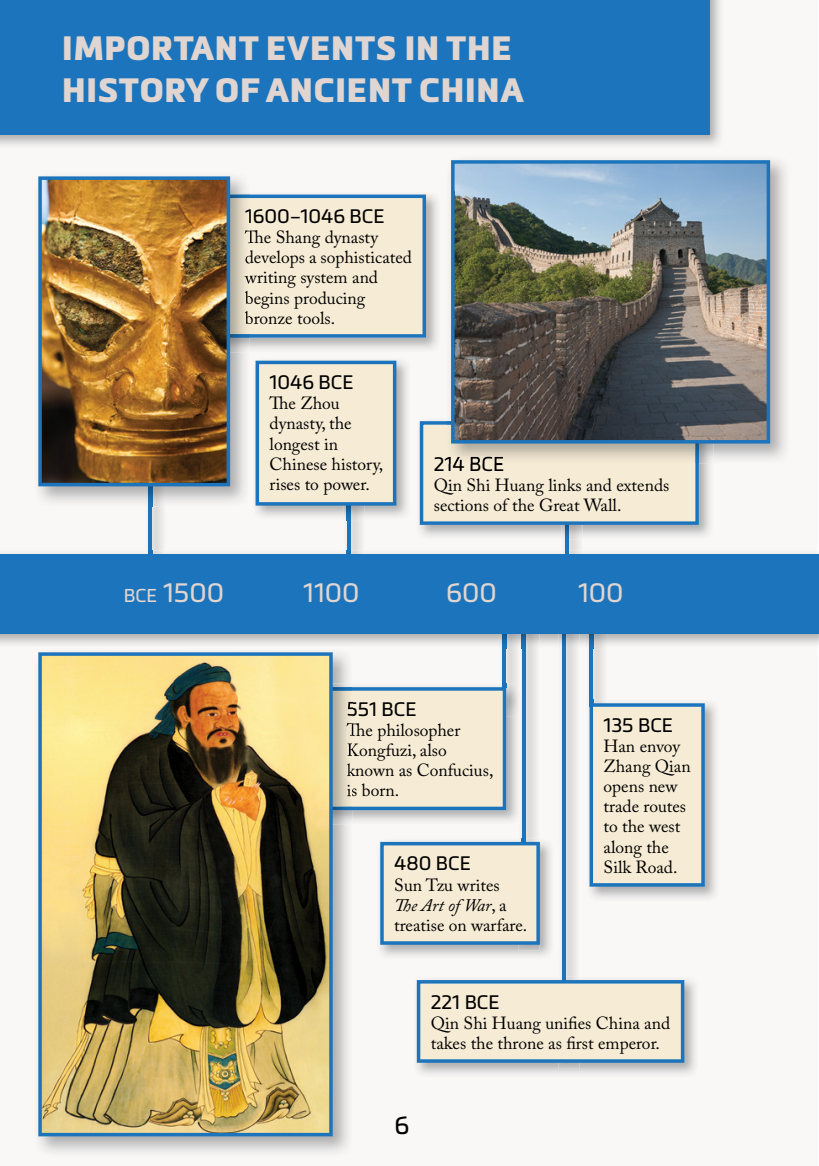
<style>
.page{position:relative;width:819px;height:1166px;background:#fff}
.page>*{position:absolute;margin:0;border:0;box-sizing:border-box;transform-origin:0 0}
.t1{font:900 33.25px/42px "Mettro Pro";letter-spacing:.025em;color:#e0d5d0}
.t2{font:26.25px "Mettro Pro";color:#e0d5d0}
.t3{font:26.25px "Mettro Pro";color:#e0d5d0}
.t4{font:24.5px "Mettro Pro";color:#000}
.t5{font:19.25px "Mettro Pro";color:#000}
.t6{font:17.5px/20.1px "Adobe Caslon Pro";color:#000}
.s1{font-size:18.38px}
.s2{font-style:italic}
</style>
<div class="page">
<div style="left:0;top:0;width:818px;height:1166px;background:#faf8f7"></div>
<img style="left:0;top:0;width:720px;height:146px">
<div style="left:0;top:0;width:709px;height:134px;background:#1c75bc"></div>
<img style="left:346px;top:520px;width:16px;height:30px">
<hr style="left:347px;top:486px;width:3px;height:85px;background:#1c75bc">
<img style="left:148px;top:506px;width:15px;height:44px">
<hr style="left:149px;top:331px;width:3px;height:240px;background:#1c75bc">
<img style="left:255px;top:360px;width:153px;height:160px">
<img style="left:347px;top:505px;width:3px;height:15px">
<svg style="left:256px;top:361px;width:140px;height:144px;background:#e5e1d2"></svg>
<img style="left:38px;top:176px;width:212px;height:330px">
<svg style="left:250px;top:194px;width:176px;height:144px;background:#e7e3d2"></svg>
<img style="left:230px;top:194px;width:20px;height:144px">
<img style="left:149px;top:486px;width:3px;height:20px">
<img style="left:38px;top:176px;width:192px;height:310px">
<img style="left:502px;top:648px;width:16px;height:35px">
<hr style="left:503px;top:619px;width:3px;height:84px;background:#1c75bc">
<img style="left:352px;top:683px;width:166px;height:138px">
<svg style="left:333px;top:683px;width:173px;height:127px;background:#e5e2d2"></svg>
<img style="left:333px;top:687px;width:19px;height:123px">
<img style="left:38px;top:652px;width:295px;height:484px">
<img style="left:521px;top:648px;width:16px;height:190px">
<hr style="left:522px;top:619px;width:3px;height:317px;background:#1c75bc">
<img style="left:380px;top:838px;width:171px;height:118px">
<img style="left:522px;top:838px;width:3px;height:4px">
<svg style="left:380px;top:842px;width:160px;height:102px;background:#e1e0d1"></svg>
<hr style="left:562px;top:619px;width:4px;height:436px;background:#1c75bc">
<img style="left:416px;top:976px;width:280px;height:98px">
<img style="left:562px;top:976px;width:4px;height:4px">
<svg style="left:417px;top:980px;width:267px;height:82px;background:#e0dfd1"></svg>
<img style="left:589px;top:648px;width:15px;height:51px">
<hr style="left:590px;top:571px;width:3px;height:135px;background:#1c75bc">
<img style="left:589px;top:703px;width:127px;height:195px">
<img style="left:589px;top:699px;width:1px;height:22px">
<svg style="left:590px;top:699px;width:115px;height:187px;background:#e5e2d2"></svg>
<hr style="left:565px;top:401px;width:4px;height:170px;background:#1c75bc">
<img style="left:714px;top:160px;width:72px;height:299px">
<img style="left:699px;top:443px;width:15px;height:20px">
<svg style="left:420px;top:417px;width:279px;height:108px;background:#e2e0d1"></svg>
<img style="left:447px;top:421px;width:252px;height:42px">
<img style="left:451px;top:160px;width:319px;height:283px">
<img style="left:0;top:550px;width:819px;height:98px">
<img style="left:343px;top:550px;width:21px;height:4px">
<img style="left:347px;top:550px;width:3px;height:4px">
<img style="left:145px;top:550px;width:21px;height:4px">
<img style="left:149px;top:550px;width:3px;height:4px">
<img style="left:499px;top:633px;width:40px;height:15px">
<img style="left:503px;top:633px;width:3px;height:15px">
<img style="left:518px;top:633px;width:2px;height:15px">
<img style="left:522px;top:633px;width:3px;height:15px">
<img style="left:562px;top:633px;width:4px;height:15px">
<img style="left:590px;top:633px;width:3px;height:15px">
<img style="left:565px;top:550px;width:4px;height:4px">
<div style="left:0;top:554px;width:819px;height:79px;background:#1c75bc"></div>
<h1 class="t1" style="left:62px;top:28px;width:463px">IMPORTANT EVENTS IN THE<br>HISTORY OF ANCIENT CHINA</h1>
<p class="t5" style="left:245px;top:202px;width:141px">1600–1046 BCE</p>
<p class="t6" style="left:245px;top:227px;width:169px">The Shang dynasty develops a sophisticated writing system and begins producing bronze tools.</p>
<p class="t5" style="left:270px;top:368px;width:86px">1046 BCE</p>
<p class="t6" style="left:270px;top:393px;width:115px">The Zhou dynasty, the longest in<br>Chinese history, rises to power.</p>
<p class="t5" style="left:434px;top:450px;width:72px">214 BCE</p>
<p class="t6" style="left:434px;top:474px;width:237px">Qin Shi Huang links and extends sections of the Great Wall.</p>
<h2 class="t2" style="left:124px;top:574px;width:102px"><span class="s1">BCE</span> 1500</h2>
<h2 class="t3" style="left:303px;top:574px;width:58px">1100</h2>
<h2 class="t2" style="left:446px;top:574px;width:52px">600</h2>
<h2 class="t2" style="left:578px;top:574px;width:47px">100</h2>
<p class="t5" style="left:347px;top:695px;width:71px">551 BCE</p>
<p class="t6" style="left:347px;top:719px;width:148px">The philosopher<br>Kongfuzi, also known as Confucius, is born.</p>
<p class="t5" style="left:394px;top:849px;width:78px">480 BCE</p>
<p class="t6" style="left:394px;top:874px;width:134px">Sun Tzu writes<br><span class="s2">The Art of War</span>, a treatise on warfare.</p>
<p class="t5" style="left:604px;top:711px;width:71px">135 BCE</p>
<p class="t6" style="left:604px;top:735px;width:89px">Han envoy<br>Zhang Qian opens new trade routes to the west along the<br>Silk Road.</p>
<p class="t5" style="left:431px;top:987px;width:70px">221 BCE</p>
<p class="t6" style="left:431px;top:1012px;width:241px">Qin Shi Huang unifies China and takes the throne as first emperor.</p>
<h3 class="t4" style="left:395px;top:1108px;width:16px">6</h3>
</div>
